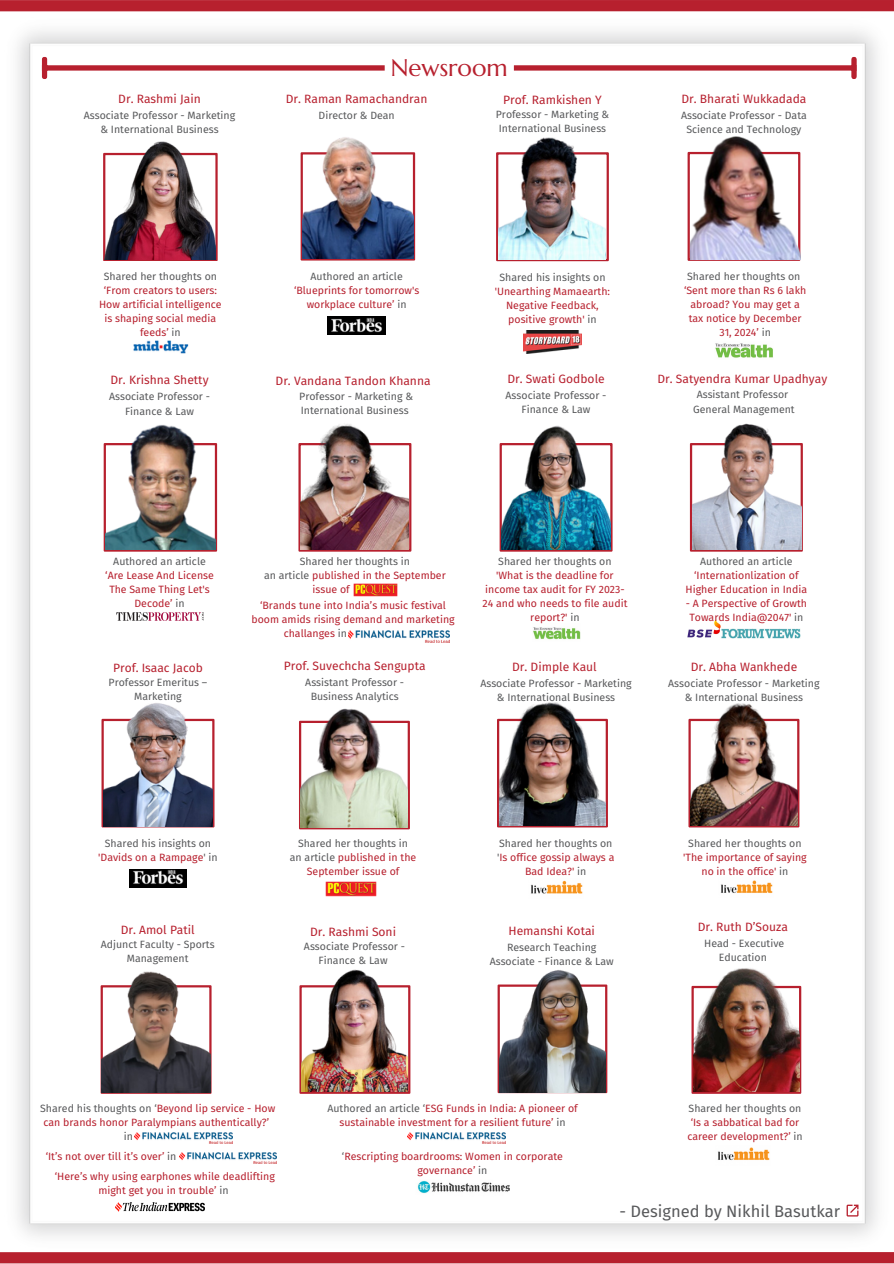
<style>
.page{position:relative;width:894px;height:1264px;background:#fff}
.page>*{position:absolute;margin:0;border:0;box-sizing:border-box;transform-origin:0 0}
.t1{font:24px "Marcellus";color:#b7202e}
.t2{font:16.5px "Fira Sans";color:#58595b}
.t3{font:12px "Fira Sans";color:#b7202e}
.t4{font:10.5px/14.1px "Fira Sans";color:#b7202e;text-align:center}
.t5{font:10.5px/14.4px "Fira Sans";color:#58595b;text-align:center}
.s1{color:#58595b}
</style>
<div class="page">
<img style="left:0;top:11px;width:893px;height:1225px">
<div style="left:0;top:0;width:893px;height:11px;background:#b7202e"></div>
<div style="left:0;top:1251px;width:893px;height:12px;background:#b7202e"></div>
<img style="left:349px;top:630px;width:100px;height:12px">
<img style="left:353px;top:583px;width:44px;height:14px">
<svg style="left:47px;top:65px;width:803px;height:6px;fill:#b7202e"></svg>
<div style="left:42px;top:59px;width:5px;height:17px;background:#b7202e"></div>
<svg style="left:850px;top:59px;width:6px;height:17px"></svg>
<svg style="left:103px;top:153px;width:114px;height:108px"></svg>
<img style="left:105px;top:136px;width:110px;height:123px">
<img style="left:328px;top:317px;width:57px;height:18px">
<img style="left:131px;top:340px;width:57px;height:15px">
<img style="left:714px;top:342px;width:59px;height:18px">
<img style="left:687px;top:620px;width:33px;height:18px">
<img style="left:720px;top:628px;width:80px;height:10px">
<img style="left:714px;top:1145px;width:56px;height:20px">
<img style="left:718px;top:877px;width:55px;height:21px">
<img style="left:528px;top:878px;width:55px;height:20px">
<img style="left:116px;top:612px;width:87px;height:8px">
<img style="left:523px;top:330px;width:58px;height:24px">
<img style="left:129px;top:869px;width:58px;height:18px">
<img style="left:415px;top:1177px;width:94px;height:20px">
<img style="left:532px;top:623px;width:48px;height:18px">
<img style="left:135px;top:1132px;width:98px;height:11px">
<img style="left:179px;top:1152px;width:97px;height:11px">
<img style="left:115px;top:1202px;width:89px;height:9px">
<img style="left:325px;top:881px;width:51px;height:15px">
<svg style="left:846px;top:1204px;width:12px;height:12px"></svg>
<img style="left:408px;top:1132px;width:97px;height:11px">
<svg style="left:300px;top:152px;width:115px;height:108px"></svg>
<img style="left:302px;top:129px;width:111px;height:129px">
<svg style="left:687px;top:152px;width:112px;height:109px"></svg>
<img style="left:689px;top:136px;width:111px;height:123px">
<svg style="left:496px;top:152px;width:112px;height:109px"></svg>
<img style="left:498px;top:136px;width:107px;height:123px">
<svg style="left:104px;top:443px;width:113px;height:108px"></svg>
<img style="left:106px;top:421px;width:109px;height:128px">
<svg style="left:298px;top:443px;width:113px;height:108px"></svg>
<img style="left:300px;top:421px;width:108px;height:128px">
<svg style="left:499px;top:443px;width:113px;height:108px"></svg>
<img style="left:501px;top:421px;width:109px;height:128px">
<svg style="left:689px;top:443px;width:113px;height:108px"></svg>
<img style="left:691px;top:421px;width:110px;height:128px">
<svg style="left:101px;top:718px;width:113px;height:109px"></svg>
<img style="left:103px;top:699px;width:109px;height:127px">
<svg style="left:299px;top:720px;width:111px;height:109px"></svg>
<img style="left:300px;top:701px;width:107px;height:126px">
<svg style="left:497px;top:718px;width:110px;height:109px"></svg>
<img style="left:499px;top:699px;width:106px;height:126px">
<svg style="left:688px;top:718px;width:111px;height:109px"></svg>
<img style="left:690px;top:703px;width:107px;height:122px">
<img style="left:101px;top:967px;width:110px;height:125px">
<svg style="left:299px;top:985px;width:111px;height:108px"></svg>
<img style="left:301px;top:967px;width:106px;height:124px">
<svg style="left:497px;top:973px;width:110px;height:120px"></svg>
<img style="left:499px;top:967px;width:106px;height:125px">
<svg style="left:691px;top:985px;width:110px;height:108px"></svg>
<img style="left:693px;top:961px;width:106px;height:130px">
<p class="t3" style="left:118px;top:92px;width:84px">Dr. Rashmi Jain</p>
<p class="t5" style="left:84px;top:108px;width:153px">Associate Professor - Marketing &amp; International Business</p>
<h1 class="t1" style="left:391px;top:53px;width:118px">Newsroom</h1>
<p class="t3" style="left:286px;top:92px;width:143px">Dr. Raman Ramachandran</p>
<p class="t5" style="left:318px;top:108px;width:78px">Director &amp; Dean</p>
<p class="t3" style="left:503px;top:93px;width:100px">Prof. Ramkishen Y</p>
<p class="t5" style="left:495px;top:108px;width:115px;line-height:14px;text-align:left">Professor - Marketing &amp;<br>International Business</p>
<p class="t3" style="left:681px;top:92px;width:126px">Dr. Bharati Wukkadada</p>
<p class="t5" style="left:680px;top:108px;width:127px">Associate Professor - Data<br>Science and Technology</p>
<p class="t5" style="left:104px;top:269px;width:115px">Shared her thoughts on</p>
<p class="t4" style="left:99px;top:283px;width:124px">‘From creators to users:<br>How artificial intelligence is shaping social media feeds’ <span class="s1">in</span></p>
<h2 class="t3" style="left:110px;top:373px;width:99px">Dr. Krishna Shetty</h2>
<p class="t5" style="left:109px;top:389px;width:102px">Associate Professor -<br>Finance &amp; Law</p>
<p class="t5" style="left:310px;top:269px;width:94px">Authored an article</p>
<p class="t4" style="left:294px;top:283px;width:127px">‘Blueprints for tomorrow's workplace culture’ <span class="s1">in</span></p>
<p class="t3" style="left:275px;top:374px;width:156px">Dr. Vandana Tandon Khanna</p>
<p class="t5" style="left:299px;top:389px;width:115px;text-align:left">Professor - Marketing &amp;<br>International Business</p>
<p class="t5" style="left:499px;top:270px;width:108px">Shared his insights on</p>
<p class="t4" style="left:494px;top:284px;width:117px">'Unearthing Mamaearth:<br>Negative Feedback, positive growth' <span class="s1">in</span></p>
<p class="t3" style="left:507px;top:372px;width:99px">Dr. Swati Godbole</p>
<p class="t5" style="left:505px;top:388px;width:102px">Associate Professor -<br>Finance &amp; Law</p>
<p class="t5" style="left:687px;top:269px;width:115px">Shared her thoughts on</p>
<p class="t4" style="left:683px;top:283px;width:124px">‘Sent more than Rs 6 lakh abroad? You may get a tax notice by December<br>31, 2024’ <span class="s1">in</span></p>
<p class="t3" style="left:657px;top:372px;width:171px">Dr. Satyendra Kumar Upadhyay</p>
<p class="t5" style="left:693px;top:387px;width:103px">Assistant Professor<br>General Management</p>
<p class="t5" style="left:113px;top:554px;width:94px">Authored an article</p>
<p class="t4" style="left:105px;top:568px;width:110px">‘Are Lease And License<br>The Same Thing Let's<br>Decode’ <span class="s1">in</span></p>
<p class="t3" style="left:113px;top:660px;width:91px">Prof. Isaac Jacob</p>
<p class="t5" style="left:109px;top:675px;width:100px;line-height:14px">Professor Emeritus –<br>Marketing</p>
<p class="t5" style="left:300px;top:554px;width:112px">Shared her thoughts in</p>
<p class="t4" style="left:312px;top:568px;width:135px;text-align:left;text-indent:-48px"><span class="s1">an article</span> published in the September issue of</p>
<p class="t4" style="left:260px;top:598px;width:187px">‘Brands tune into India’s music festival</p>
<p class="t4" style="left:251px;top:612px;width:205px">boom amids rising demand and marketing</p>
<p class="t4" style="left:283px;top:626px;width:65px">challanges <span class="s1">in</span></p>
<p class="t3" style="left:284px;top:659px;width:143px">Prof. Suvechcha Sengupta</p>
<p class="t5" style="left:305px;top:675px;width:100px">Assistant Professor -<br>Business Analytics</p>
<p class="t5" style="left:498px;top:554px;width:115px">Shared her thoughts on</p>
<p class="t4" style="left:482px;top:568px;width:146px">'What is the deadline for income tax audit for FY 2023-<br>24 and who needs to file audit report?' <span class="s1">in</span></p>
<p class="t3" style="left:512px;top:659px;width:86px">Dr. Dimple Kaul</p>
<p class="t5" style="left:480px;top:676px;width:153px">Associate Professor - Marketing &amp; International Business</p>
<p class="t5" style="left:700px;top:554px;width:94px">Authored an article</p>
<p class="t4" style="left:685px;top:568px;width:123px">‘Internationlization of<br>Higher Education in India</p>
<p class="t4" style="left:685px;top:596px;width:123px">- A Perspective of Growth<br>Towards India@2047' <span class="s1">in</span></p>
<p class="t3" style="left:690px;top:659px;width:108px">Dr. Abha Wankhede</p>
<p class="t5" style="left:668px;top:676px;width:153px">Associate Professor - Marketing &amp; International Business</p>
<p class="t5" style="left:105px;top:836px;width:108px">Shared his insights on</p>
<p class="t4" style="left:98px;top:850px;width:121px">'Davids on a Rampage<span class="s1">' in</span></p>
<p class="t3" style="left:121px;top:923px;width:75px">Dr. Amol Patil</p>
<p class="t5" style="left:101px;top:937px;width:115px;line-height:14px">Adjunct Faculty - Sports<br>Management</p>
<p class="t5" style="left:298px;top:836px;width:112px">Shared her thoughts in</p>
<p class="t4" style="left:290px;top:850px;width:128px"><span class="s1">an article</span> published in the<br>September issue of</p>
<p class="t3" style="left:310px;top:924px;width:87px">Dr. Rashmi Soni</p>
<p class="t5" style="left:304px;top:939px;width:102px">Associate Professor -<br>Finance &amp; Law</p>
<p class="t5" style="left:499px;top:836px;width:115px">Shared her thoughts on</p>
<p class="t4" style="left:497px;top:850px;width:119px"><span class="s1">'</span>Is office gossip always a<br>Bad Idea?' <span class="s1">in</span></p>
<p class="t3" style="left:508px;top:923px;width:88px">Hemanshi Kotai</p>
<p class="t5" style="left:489px;top:940px;width:125px">Research Teaching<br>Associate - Finance &amp; Law</p>
<p class="t5" style="left:688px;top:836px;width:115px">Shared her thoughts on</p>
<p class="t4" style="left:683px;top:850px;width:125px">'The importance of saying no in the office' <span class="s1">in</span></p>
<p class="t3" style="left:697px;top:919px;width:92px">Dr. Ruth D’Souza</p>
<p class="t5" style="left:704px;top:936px;width:82px">Head - Executive<br>Education</p>
<p class="t4" style="left:40px;top:1101px;width:236px"><span class="s1">Shared his thoughts on ‘</span>Beyond lip service - How can brands honor Paralympians authentically?’</p>
<p class="t5" style="left:124px;top:1129px;width:11px">in</p>
<p class="t4" style="left:46px;top:1149px;width:132px">‘It’s not over till it’s over’ <span class="s1">in</span></p>
<p class="t4" style="left:55px;top:1169px;width:221px">‘Here’s why using earphones while deadlifting might get you in trouble’ <span class="s1">in</span></p>
<p class="t4" style="left:327px;top:1101px;width:252px"><span class="s1">Authored an article ‘</span>ESG Funds in India: A pioneer of sustainable investment for a resilient future’ <span class="s1">in</span></p>
<p class="t4" style="left:342px;top:1149px;width:222px"><span class="s1">‘</span>Rescripting boardrooms: Women in corporate governance’ <span class="s1">in</span></p>
<p class="t5" style="left:688px;top:1101px;width:114px">Shared her thoughts on</p>
<p class="t4" style="left:687px;top:1115px;width:117px">‘Is a sabbatical bad for career development?’ <span class="s1">in</span></p>
<p class="t2" style="left:619px;top:1201px;width:222px">- Designed by Nikhil Basutkar</p>
</div>
